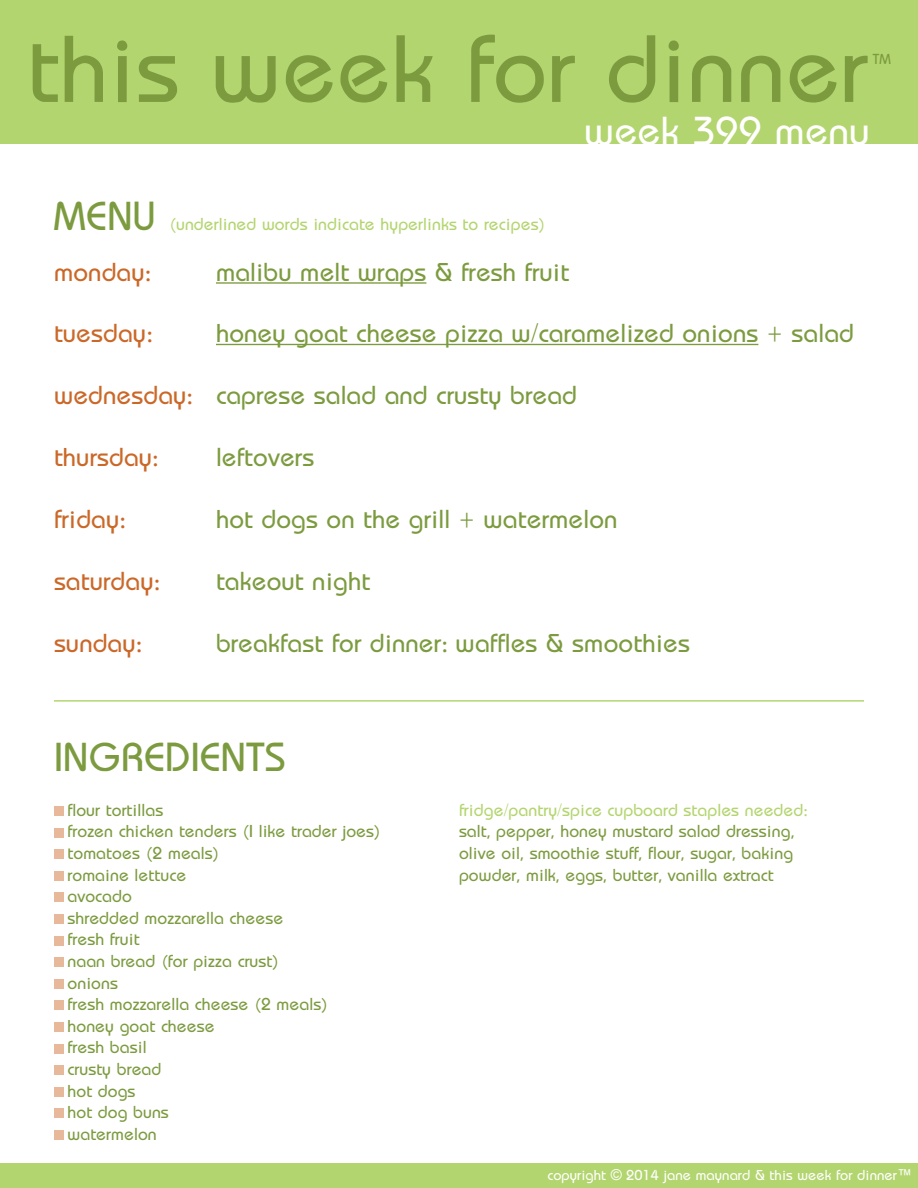
<style>
.page{position:relative;width:918px;height:1188px;background:#fff}
.page>*{position:absolute;margin:0;border:0;box-sizing:border-box;transform-origin:0 0}
.t1{font:99px "Opal";color:#7c9b3f}
.t2{font:42px "Opal";color:#7c9b3f}
.t3{font:42px "Opal";color:#fff}
.t4{font:27px "Opal";color:#7c9b3f}
.t5{font:27px "Opal";color:#cb6828}
.t6{font:18px/21.6px "Opal";color:#7c9b3f}
.t7{font:18px "Opal";color:#b3d56f}
.t8{font:15px "Opal";color:#fffffe}
.t9{font:15px "Opal";color:#7c9b3f}
.s1{font-family:"Arial"}
</style>
<div class="page">
<div style="left:0;top:0;width:918px;height:143px;background:#b3d56f"></div>
<div style="left:0;top:1164px;width:918px;height:24px;background:#b3d56f"></div>
<hr style="left:216px;top:282px;width:210px;height:2px;background:#7c9b3f">
<hr style="left:216px;top:344px;width:542px;height:1px;background:#7c9b3f">
<hr style="left:54px;top:700px;width:810px;height:2px;background:#b3d56f">
<div style="left:55px;top:806px;width:9px;height:10px;background:#e7b89a"></div>
<div style="left:55px;top:828px;width:9px;height:9px;background:#e7b89a"></div>
<div style="left:55px;top:850px;width:9px;height:9px;background:#e7b89a"></div>
<div style="left:55px;top:871px;width:9px;height:10px;background:#e7b89a"></div>
<div style="left:55px;top:893px;width:9px;height:9px;background:#e7b89a"></div>
<div style="left:55px;top:914px;width:9px;height:10px;background:#e7b89a"></div>
<div style="left:55px;top:936px;width:9px;height:9px;background:#e7b89a"></div>
<div style="left:55px;top:958px;width:9px;height:9px;background:#e7b89a"></div>
<div style="left:55px;top:979px;width:9px;height:10px;background:#e7b89a"></div>
<div style="left:55px;top:1001px;width:9px;height:9px;background:#e7b89a"></div>
<div style="left:55px;top:1022px;width:9px;height:10px;background:#e7b89a"></div>
<div style="left:55px;top:1044px;width:9px;height:9px;background:#e7b89a"></div>
<div style="left:55px;top:1066px;width:9px;height:9px;background:#e7b89a"></div>
<div style="left:55px;top:1087px;width:9px;height:10px;background:#e7b89a"></div>
<div style="left:55px;top:1109px;width:9px;height:9px;background:#e7b89a"></div>
<div style="left:55px;top:1130px;width:9px;height:10px;background:#e7b89a"></div>
<h1 class="t1" style="left:27px;top:10px;width:842px">this week for dinner</h1>
<p class="t9" style="left:873px;top:50px;width:20px">TM</p>
<h2 class="t2" style="left:54px;top:190px;width:104px">MENU</h2>
<p class="t7" style="left:169px;top:213px;width:378px">(underlined words indicate hyperlinks to recipes)</p>
<h2 class="t3" style="left:584px;top:106px;width:287px">week 399 menu</h2>
<h3 class="t5" style="left:54px;top:256px;width:98px">monday:</h3>
<h3 class="t5" style="left:54px;top:317px;width:100px">tuesday:</h3>
<h3 class="t5" style="left:54px;top:379px;width:140px">wednesday:</h3>
<h3 class="t5" style="left:54px;top:441px;width:106px">thursday:</h3>
<h3 class="t5" style="left:54px;top:503px;width:73px">friday:</h3>
<h3 class="t5" style="left:54px;top:565px;width:107px">saturday:</h3>
<h3 class="t5" style="left:54px;top:627px;width:89px">sunday:</h3>
<h3 class="t4" style="left:216px;top:256px;width:355px">malibu melt wraps &amp; fresh fruit</h3>
<h3 class="t4" style="left:216px;top:317px;width:640px">honey goat cheese pizza w/caramelized onions + salad</h3>
<h3 class="t4" style="left:216px;top:379px;width:363px">caprese salad and crusty bread</h3>
<h3 class="t4" style="left:216px;top:441px;width:100px">leftovers</h3>
<h3 class="t4" style="left:216px;top:503px;width:403px">hot dogs on the grill + watermelon</h3>
<h3 class="t4" style="left:216px;top:565px;width:156px">takeout night</h3>
<h3 class="t4" style="left:216px;top:627px;width:476px">breakfast for dinner: waffles &amp; smoothies</h3>
<h2 class="t2" style="left:54px;top:732px;width:233px">INGREDIENTS</h2>
<p class="t6" style="left:68px;top:799px;width:315px">flour tortillas<br>frozen chicken tenders (I like trader joe’s) tomatoes (2 meals)<br>romaine lettuce<br>avocado<br>shredded mozzarella cheese<br>fresh fruit<br>naan bread (for pizza crust)<br>onions<br>fresh mozzarella cheese (2 meals)<br>honey goat cheese<br>fresh basil<br>crusty bread<br>hot dogs<br>hot dog buns<br>watermelon</p>
<p class="t7" style="left:459px;top:799px;width:350px">fridge/pantry/spice cupboard staples needed:</p>
<p class="t6" style="left:459px;top:820px;width:337px;text-align:justify">salt, pepper, honey mustard salad dressing, olive oil, smoothie stuff, flour, sugar, baking powder, milk, eggs, butter, vanilla extract</p>
<p class="t8" style="left:548px;top:1166px;width:366px">copyright <span class="s1">©</span> 2014 jane maynard &amp; this week for dinner<span class="s1">™</span></p>
</div>
